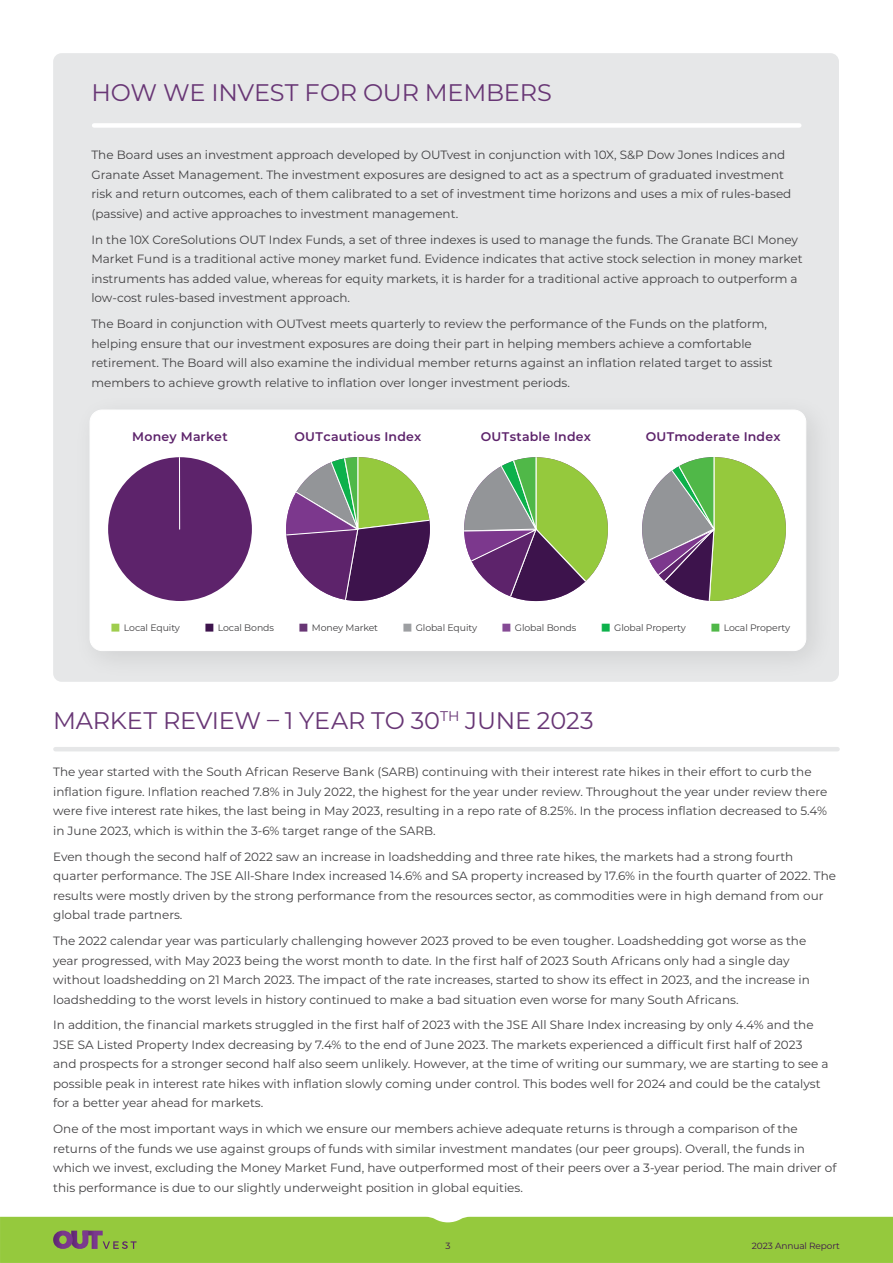
<style>
.page{position:relative;width:893px;height:1263px;background:#fff}
.page>*{position:absolute;margin:0;border:0;box-sizing:border-box;transform-origin:0 0}
.t1{font:24px "Montserrat";letter-spacing:-.01em;color:#683675}
.t2{font:600 12.45px "Montserrat";letter-spacing:.02em;color:#5d236b}
.t3{font:12px/19.5px "Montserrat";color:#414042}
.t4{font:9.3px "Montserrat";letter-spacing:-.01em;color:#414042}
.t5{font:9px "Montserrat";letter-spacing:-.01em;color:#3d134c}
.s1{font-size:20.25px;color:#9fcd4e}
.s2{font-size:20.25px;color:#3d134c}
.s3{font-size:20.25px;color:#683675}
.s4{font-size:20.25px;color:#9d9fa2}
.s5{font-size:20.25px;color:#854a95}
.s6{font-size:20.25px;color:#0db14b}
.s7{font-size:20.25px;color:#50b848}
</style>
<div class="page">
<div style="left:0;top:1217px;width:893px;height:46px;background:#95c93d"></div>
<div style="left:53px;top:53px;width:786px;height:629px;background:#e6e7e8;border-radius:9px"></div>
<div style="left:90px;top:410px;width:716px;height:241px;background:#fff;border-radius:12px"></div>
<div style="left:90px;top:410px;width:716px;height:241px;border:1px solid #fff;border-radius:12px"></div>
<div style="left:108px;top:457px;width:144px;height:144px;background:#5d236b;border-radius:50%"></div>
<hr style="left:179px;top:457px;width:1px;height:72px;background:#fff">
<svg style="left:286px;top:457px;width:144px;height:144px"></svg>
<svg style="left:464px;top:457px;width:144px;height:144px"></svg>
<svg style="left:642px;top:457px;width:144px;height:144px"></svg>
<hr style="left:55px;top:747px;width:783px;height:4px;background:#e6e7e8">
<div style="left:94px;top:123px;width:705px;height:5px;background:#fff"></div>
<h1 class="t1" style="left:91px;top:76px;width:462px">HOW WE INVEST FOR OUR MEMBERS</h1>
<p class="t3" style="left:91px;top:145px;width:701px">The Board uses an investment approach developed by OUTvest in conjunction with 10X, S&amp;P Dow Jones Indices and Granate Asset Management. The investment exposures are designed to act as a spectrum of graduated investment risk and return outcomes, each of them calibrated to a set of investment time horizons and uses a mix of rules-based (passive) and active approaches to investment management.</p>
<p class="t3" style="left:91px;top:229px;width:713px">In the 10X CoreSolutions OUT Index Funds, a set of three indexes is used to manage the funds. The Granate BCI Money Market Fund is a traditional active money market fund. Evidence indicates that active stock selection in money market instruments has added value, whereas for equity markets, it is harder for a traditional active approach to outperform a low-cost rules-based investment approach.</p>
<p class="t3" style="left:91px;top:314px;width:683px">The Board in conjunction with OUTvest meets quarterly to review the performance of the Funds on the platform, helping ensure that our investment exposures are doing their part in helping members achieve a comfortable retirement. The Board will also examine the individual member returns against an inflation related target to assist members to achieve growth relative to inflation over longer investment periods.</p>
<p class="t2" style="left:132px;top:427px;width:97px">Money Market</p>
<p class="t2" style="left:295px;top:427px;width:128px">OUTcautious Index</p>
<p class="t2" style="left:481px;top:427px;width:112px">OUTstable Index</p>
<p class="t2" style="left:646px;top:427px;width:136px">OUTmoderate Index</p>
<p class="t4" style="left:110px;top:621px;width:682px"><span class="s1">■</span> Local Equity <span class="s2">■</span> Local Bonds <span class="s3">■</span> Money Market <span class="s4">■</span> Global Equity <span class="s5">■</span> Global Bonds <span class="s6">■</span> Global Property <span class="s7">■</span> Local Property</p>
<h1 class="t1" style="left:53px;top:704px;width:542px">MARKET REVIEW – 1 YEAR TO 30<sup>TH</sup> JUNE 2023</h1>
<p class="t3" style="left:53px;top:762px;width:776px">The year started with the South African Reserve Bank (SARB) continuing with their interest rate hikes in their effort to curb the inflation figure. Inflation reached 7.8% in July 2022, the highest for the year under review. Throughout the year under review there were five interest rate hikes, the last being in May 2023, resulting in a repo rate of 8.25%. In the process inflation decreased to 5.4% in June 2023, which is within the 3-6% target range of the SARB.</p>
<p class="t3" style="left:53px;top:846px;width:784px">Even though the second half of 2022 saw an increase in loadshedding and three rate hikes, the markets had a strong fourth quarter performance. The JSE All-Share Index increased 14.6% and SA property increased by 17.6% in the fourth quarter of 2022. The results were mostly driven by the strong performance from the resources sector, as commodities were in high demand from our global trade partners.</p>
<p class="t3" style="left:53px;top:930px;width:758px">The 2022 calendar year was particularly challenging however 2023 proved to be even tougher. Loadshedding got worse as the year progressed, with May 2023 being the worst month to date. In the first half of 2023 South Africans only had a single day without loadshedding on 21 March 2023. The impact of the rate increases, started to show its effect in 2023, and the increase in loadshedding to the worst levels in history continued to make a bad situation even worse for many South Africans.</p>
<p class="t3" style="left:53px;top:1015px;width:777px">In addition, the financial markets struggled in the first half of 2023 with the JSE All Share Index increasing by only 4.4% and the JSE SA Listed Property Index decreasing by 7.4% to the end of June 2023. The markets experienced a difficult first half of 2023 and prospects for a stronger second half also seem unlikely. However, at the time of writing our summary, we are starting to see a possible peak in interest rate hikes with inflation slowly coming under control. This bodes well for 2024 and could be the catalyst for a better year ahead for markets.</p>
<p class="t3" style="left:53px;top:1119px;width:785px">One of the most important ways in which we ensure our members achieve adequate returns is through a comparison of the returns of the funds we use against groups of funds with similar investment mandates (our peer groups). Overall, the funds in which we invest, excluding the Money Market Fund, have outperformed most of their peers over a 3-year period. The main driver of this performance is due to our slightly underweight position in global equities.</p>
<p class="t5" style="left:445px;top:1239px;width:7px">3</p>
<p class="t5" style="left:752px;top:1239px;width:89px">2023 Annual Report</p>
</div>
